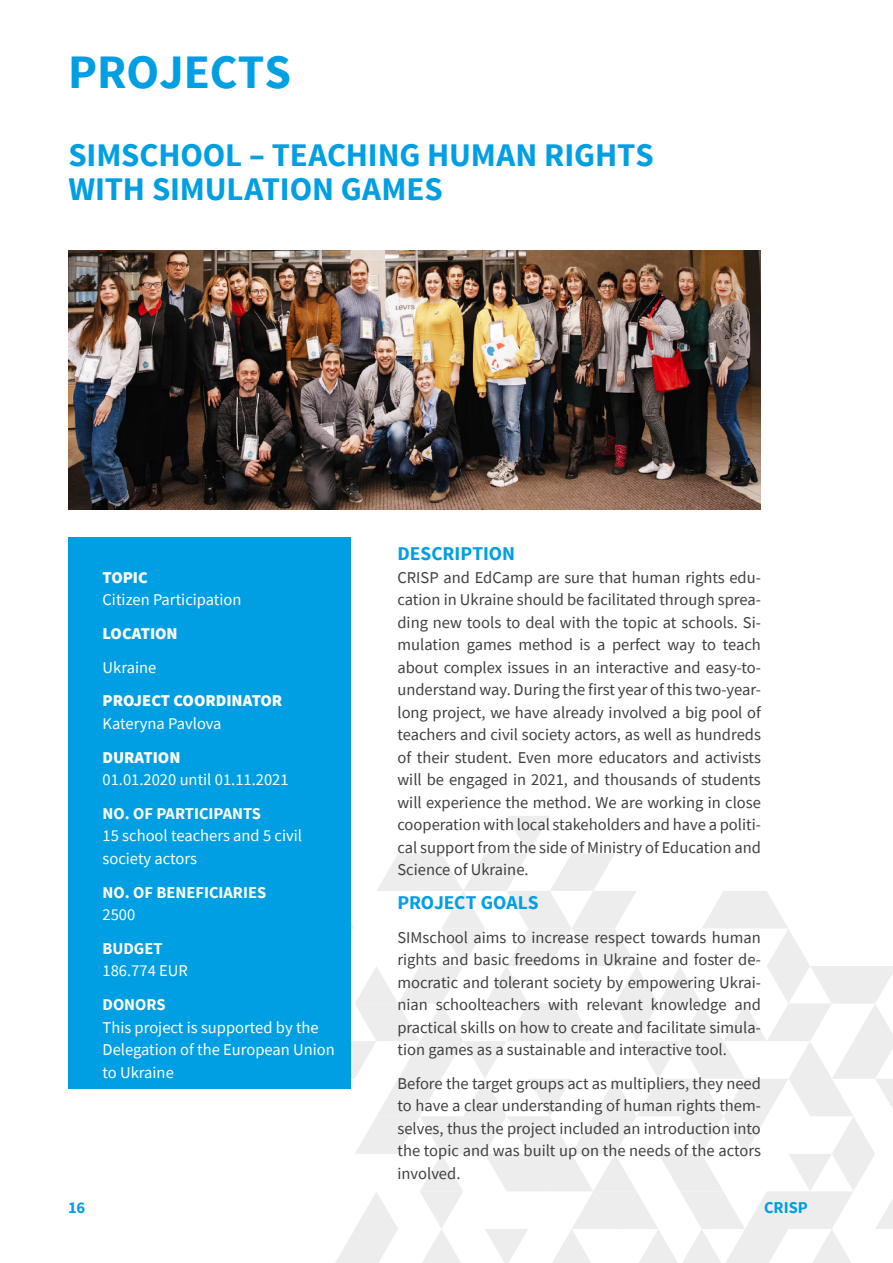
<style>
.page{position:relative;width:893px;height:1263px;background:#fff}
.page>*{position:absolute;margin:0;border:0;box-sizing:border-box;transform-origin:0 0}
.t1{font:700 48px "Source Sans Pro";color:#009fe3}
.t2{font:700 33px/33.8px "Source Sans Pro";letter-spacing:-.005em;color:#009fe3}
.t3{font:700 19.5px "Source Sans Pro";color:#009fe3}
.t4{font:16.5px/22.5px "Source Sans Pro";color:#3f3f3e;text-align:justify}
.t5{font:16.5px/22.5px "Source Sans Pro";color:#fff}
.t6{font:700 16.5px "Source Sans Pro";color:#fff}
.t7{font:900 16.5px "Source Sans Pro";color:#fff}
.t8{font:700 16.5px "Source Sans Pro";color:#009fe3}
</style>
<div class="page">
<svg style="left:335px;top:816px;width:558px;height:447px"></svg>
<div style="left:68px;top:538px;width:282px;height:551px;background:#009fe3"></div>
<img style="left:68px;top:251px;width:693px;height:258px">
<h1 class="t1" style="left:68px;top:41px;width:224px">PROJECTS</h1>
<h2 class="t2" style="left:68px;top:140px;width:587px">SIMSCHOOL – TEACHING HUMAN RIGHTS<br>WITH SIMULATION GAMES</h2>
<p class="t7" style="left:103px;top:566px;width:47px">TOPIC</p>
<p class="t5" style="left:103px;top:588px;width:140px">Citizen Participation</p>
<p class="t7" style="left:103px;top:623px;width:77px">LOCATION</p>
<p class="t5" style="left:103px;top:656px;width:55px">Ukraine</p>
<p class="t7" style="left:103px;top:690px;width:181px">PROJECT COORDINATOR</p>
<p class="t5" style="left:103px;top:712px;width:121px">Kateryna Pavlova</p>
<p class="t7" style="left:103px;top:746px;width:79px">DURATION</p>
<p class="t5" style="left:103px;top:768px;width:188px">01.01.2020 until 01.11.2021</p>
<p class="t6" style="left:103px;top:803px;width:160px">NO. OF PARTICIPANTS</p>
<p class="t5" style="left:103px;top:824px;width:201px">15 school teachers and 5 civil society actors</p>
<p class="t6" style="left:103px;top:881px;width:165px">NO. OF BENEFICIARIES</p>
<p class="t5" style="left:103px;top:903px;width:34px">2500</p>
<p class="t6" style="left:103px;top:938px;width:62px">BUDGET</p>
<p class="t5" style="left:103px;top:959px;width:87px">186.774 EUR</p>
<p class="t6" style="left:103px;top:994px;width:65px">DONORS</p>
<p class="t5" style="left:103px;top:1016px;width:234px">This project is supported by the<br>Delegation of the European Union to Ukraine</p>
<p class="t3" style="left:397px;top:541px;width:119px">DESCRIPTION</p>
<p class="t4" style="left:397px;top:566px;width:365px">CRISP and EdCamp are sure that human rights edu&shy;cation in Ukraine should be facilitated through sprea&shy;ding new tools to deal with the topic at schools. Si&shy;mulation games method is a perfect way to teach about complex issues in an interactive and easy-to&shy;understand way. During the first year of this two-year&shy;long project, we have already involved a big pool of teachers and civil society actors, as well as hundreds of their student. Even more educators and activists will be engaged in 2021, and thousands of students will experience the method. We are working in close cooperation with local stakeholders and have a politi&shy;cal support from the side of Ministry of Education and Science of Ukraine.</p>
<p class="t3" style="left:397px;top:890px;width:143px">PROJECT GOALS</p>
<p class="t4" style="left:397px;top:926px;width:365px">SIMschool aims to increase respect towards human rights and basic freedoms in Ukraine and foster de&shy;mocratic and tolerant society by empowering Ukrai&shy;nian schoolteachers with relevant knowledge and practical skills on how to create and facilitate simula&shy;tion games as a sustainable and interactive tool.</p>
<p class="t4" style="left:397px;top:1072px;width:365px">Before the target groups act as multipliers, they need to have a clear understanding of human rights them&shy;selves, thus the project included an introduction into the topic and was built up on the needs of the actors involved.</p>
<p class="t8" style="left:68px;top:1196px;width:19px">16</p>
<p class="t8" style="left:764px;top:1196px;width:45px">CRISP</p>
</div>
